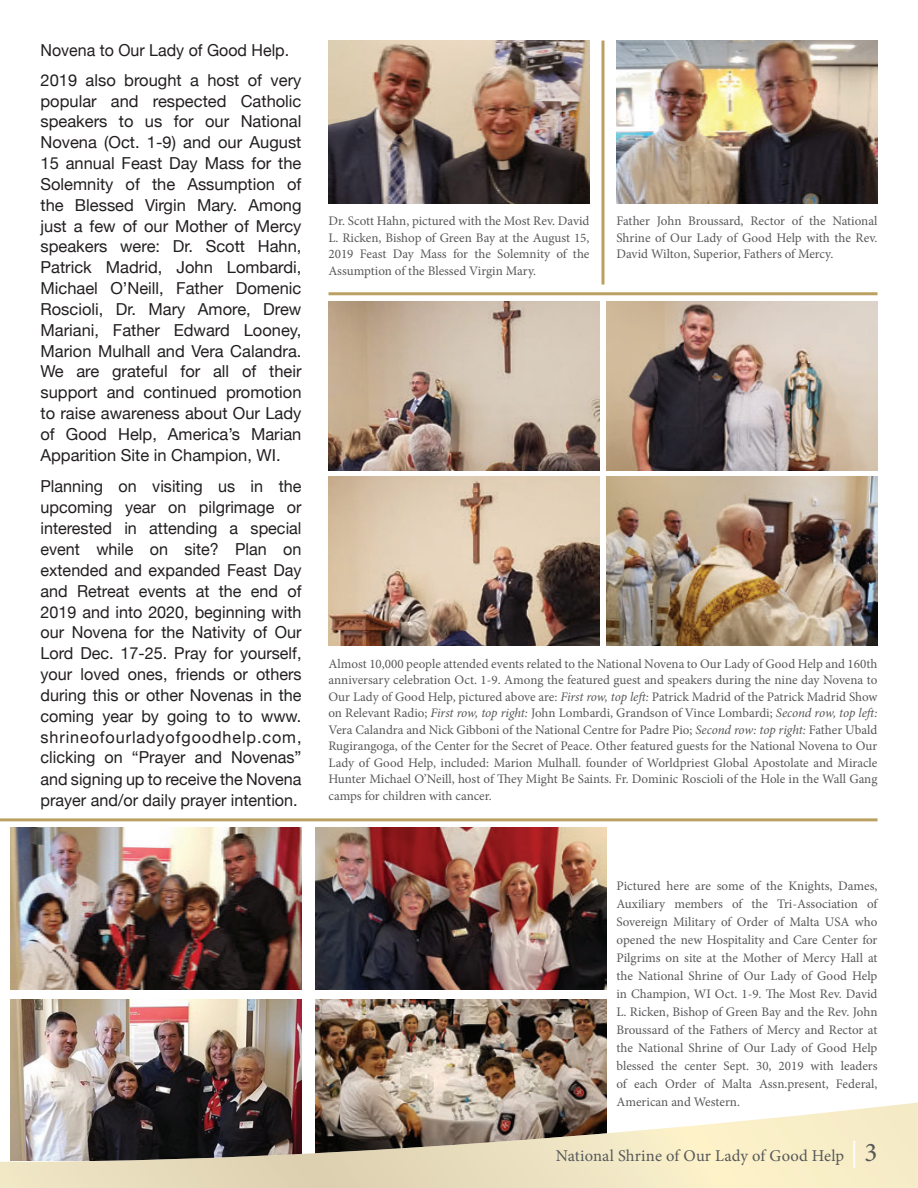
<style>
.page{position:relative;width:918px;height:1188px;background:#fff}
.page>*{position:absolute;margin:0;border:0;box-sizing:border-box;transform-origin:0 0}
.t1{font:16.5px/20.9px "Helvetica Neue";color:#231f20;text-align:justify}
.t2{font:16.5px "Minion Pro";letter-spacing:.01em;color:#57585a}
.t3{font:13.05px/16.5px "Minion Pro";color:#57585a;text-align:justify}
.s1{font-style:italic}
.s2{font-size:27px;color:#fff}
.s3{font-size:27px}
</style>
<div class="page">
<img style="left:10px;top:999px;width:292px;height:99px">
<img style="left:315px;top:999px;width:292px;height:99px">
<svg style="left:1px;top:1098px;width:917px;height:90px;background:#bdb49f"></svg>
<img style="left:10px;top:827px;width:292px;height:162px">
<img style="left:328px;top:40px;width:262px;height:163px">
<img style="left:328px;top:301px;width:272px;height:169px">
<img style="left:328px;top:476px;width:272px;height:169px">
<img style="left:616px;top:40px;width:262px;height:163px">
<img style="left:606px;top:301px;width:272px;height:169px">
<img style="left:606px;top:476px;width:272px;height:169px">
<img style="left:315px;top:827px;width:292px;height:162px">
<hr style="left:329px;top:292px;width:549px;height:3px;background:#bba161">
<hr style="left:602px;top:40px;width:2px;height:245px;background:#bba161">
<hr style="left:0;top:818px;width:878px;height:3px;background:#bba161">
<svg style="left:0;top:1161px;width:1px;height:27px"></svg>
<p class="t1" style="left:40px;top:37px;width:262px;line-height:29.5px">Novena to Our Lady of Good Help.<br>2019 also brought a host of very</p>
<p class="t1" style="left:40px;top:91px;width:263px">popular and respected Catholic speakers to us for our National Novena (Oct. 1-9) and our August 15 annual Feast Day Mass for the Solemnity of the Assumption of the Blessed Virgin Mary. Among just a few of our Mother of Mercy speakers were: Dr. Scott Hahn, Patrick Madrid, John Lombardi, Michael O’Neill, Father Domenic Roscioli, Dr. Mary Amore, Drew Mariani, Father Edward Looney, Marion Mulhall and Vera Calandra.<br>We are grateful for all of their support and continued promotion to raise awareness about Our Lady of Good Help, America’s Marian Apparition Site in Champion, WI.</p>
<p class="t1" style="left:40px;top:477px;width:263px">Planning on visiting us in the upcoming year on pilgrimage or interested in attending a special event while on site? Plan on extended and expanded Feast Day and Retreat events at the end of 2019 and into 2020, beginning with our Novena for the Nativity of Our Lord Dec. 17-25. Pray for yourself, your loved ones, friends or others during this or other Novenas in the coming year by going to to www. shrineofourladyofgoodhelp.com, clicking on “Prayer and Novenas” and signing up to receive the Novena prayer and/or daily prayer intention.</p>
<p class="t3" style="left:328px;top:213px;width:263px">Dr. Scott Hahn, pictured with the Most Rev. David L. Ricken, Bishop of Green Bay at the August 15, 2019 Feast Day Mass for the Solemnity of the Assumption of the Blessed Virgin Mary.</p>
<p class="t3" style="left:617px;top:213px;width:262px">Father John Broussard, Rector of the National Shrine of Our Lady of Good Help with the Rev.<br>David Wilton, Superior, Fathers of Mercy.</p>
<p class="t3" style="left:328px;top:655px;width:551px">Almost 10,000 people attended events related to the National Novena to Our Lady of Good Help and 160th anniversary celebration Oct. 1-9. Among the featured guest and speakers during the nine day Novena to Our Lady of Good Help, pictured above are: <span class="s1">First row, top left:</span> Patrick Madrid of the Patrick Madrid Show on Relevant Radio; <span class="s1">First row, top right:</span> John Lombardi, Grandson of Vince Lombardi; <span class="s1">Second row, top left:<br></span>Vera Calandra and Nick Gibboni of the National Centre for Padre Pio; <span class="s1">Second row: top right:</span> Father Ubald Rugirangoga, of the Center for the Secret of Peace. Other featured guests for the National Novena to Our Lady of Good Help, included: Marion Mulhall. founder of Worldpriest Global Apostolate and Miracle Hunter Michael O’Neill, host of They Might Be Saints. Fr. Dominic Roscioli of the Hole in the Wall Gang camps for children with cancer.</p>
<p class="t3" style="left:617px;top:877px;width:263px;line-height:18px">Pictured here are some of the Knights, Dames, Auxiliary members of the Tri-Association of Sovereign Military of Order of Malta USA who opened the new Hospitality and Care Center for Pilgrims on site at the Mother of Mercy Hall at the National Shrine of Our Lady of Good Help in Champion, WI Oct. 1-9. The Most Rev. David L. Ricken, Bishop of Green Bay and the Rev. John Broussard of the Fathers of Mercy and Rector at the National Shrine of Our Lady of Good Help blessed the center Sept. 30, 2019 with leaders of each Order of Malta Assn.present, Federal, American and Western.</p>
<p class="t2" style="left:556px;top:1145px;width:323px">National Shrine of Our Lady of Good Help <span class="s2">|</span> <span class="s3">3</span></p>
</div>
